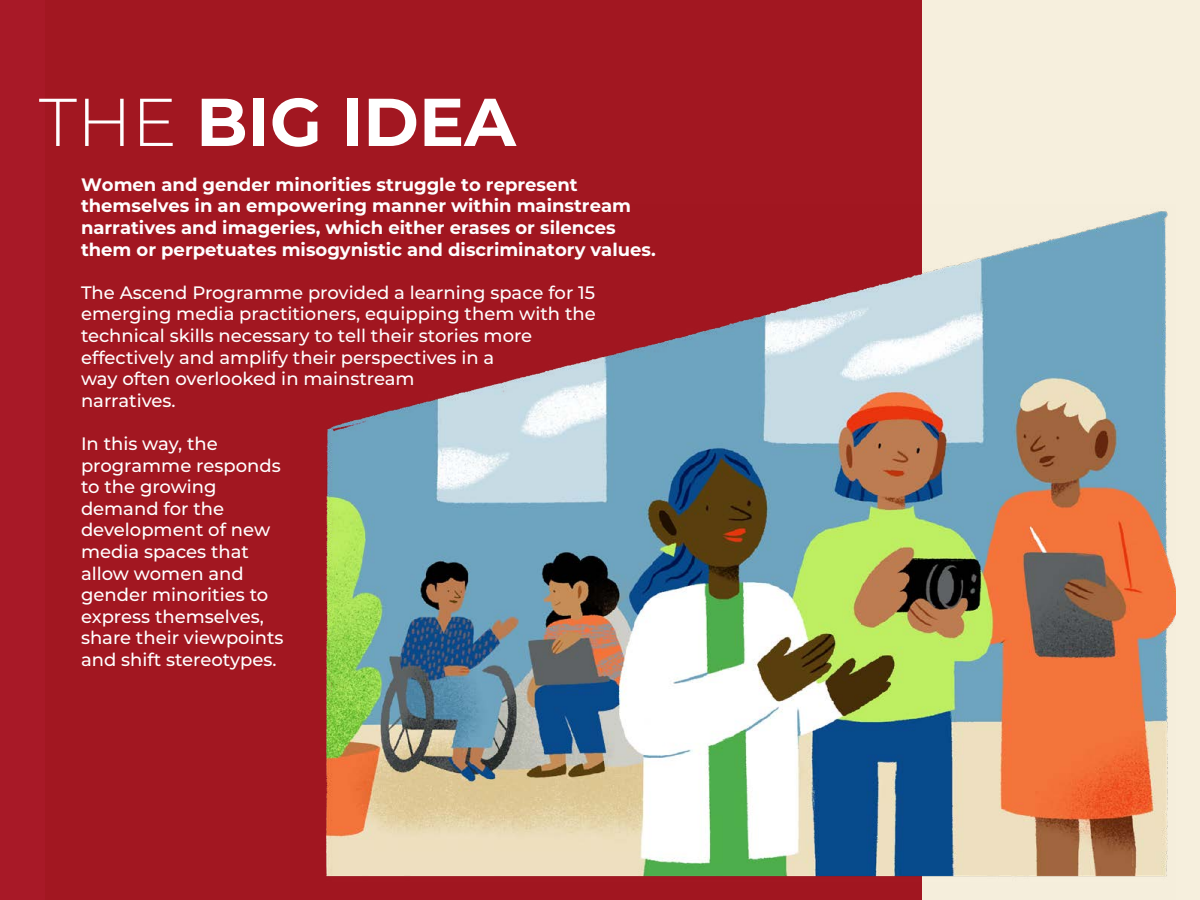
<style>
.page{position:relative;width:1200px;height:900px;background:#fff}
.page>*{position:absolute;margin:0;border:0;box-sizing:border-box;transform-origin:0 0}
.t1{font:700 67.5px "Montserrat";color:#fff}
.t2{font:500 18px/21.6px "Montserrat";color:#fff}
.t3{font:700 18px/21.6px "Montserrat";color:#fff}
.s1{font-weight:300}
</style>
<div class="page">
<div style="left:45px;top:0;width:1155px;height:900px;background:#f6efdd"></div>
<div style="left:0;top:0;width:922px;height:900px;background:#a81927"></div>
<img style="left:326px;top:211px;width:849px;height:666px">
<h1 class="t1" style="left:39px;top:73px;width:479px"><span class="s1">THE</span> BIG IDEA</h1>
<p class="t3" style="left:81px;top:173px;width:576px">Women and gender minorities struggle to represent themselves in an empowering manner within mainstream narratives and imageries, which either erases or silences them or perpetuates misogynistic and discriminatory values.</p>
<p class="t2" style="left:81px;top:281px;width:516px">The Ascend Programme provided a learning space for 15 emerging media practitioners, equipping them with the technical skills necessary to tell their stories more effectively and amplify their perspectives in a<br>way often overlooked in mainstream<br>narratives.</p>
<p class="t2" style="left:81px;top:432px;width:204px">In this way, the programme responds to the growing demand for the development of new media spaces that allow women and gender minorities to express themselves, share their viewpoints and shift stereotypes.</p>
</div>
